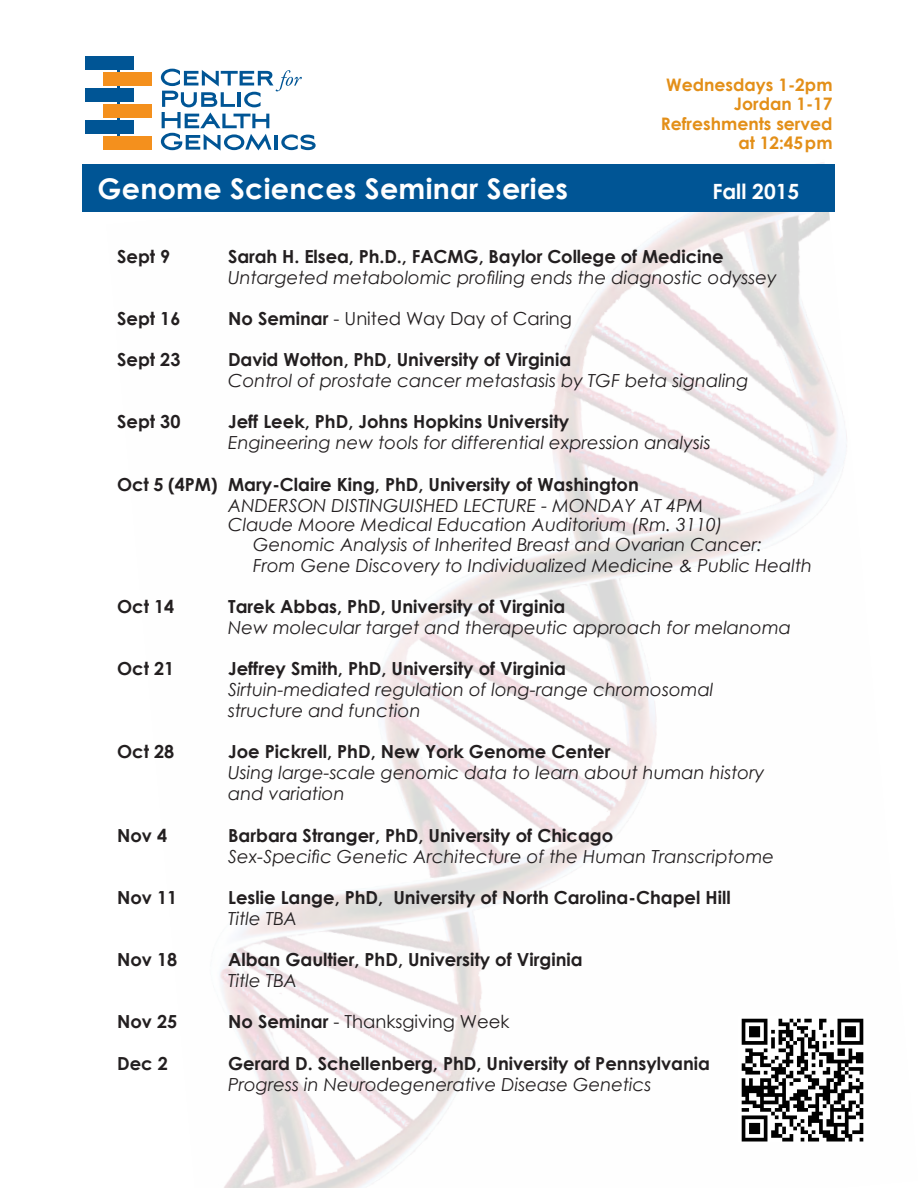
<style>
.page{position:relative;width:918px;height:1188px;background:#fff}
.page>*{position:absolute;margin:0;border:0;box-sizing:border-box;transform-origin:0 0}
.t1{font:700 28.5px "Century Gothic";letter-spacing:.01em;color:#fff}
.t2{font:700 21px "Century Gothic";color:#fff}
.t3{font:italic 18px/21px "Century Gothic";color:#231f20}
.t4{font:700 18px/21px "Century Gothic";color:#231f20}
.t5{font:18px "Century Gothic";color:#231f20}
.t6{font:700 17.25px/19.5px "Century Gothic";color:#e38f18;text-align:right}
.s1{font-weight:700;font-style:normal}
.s2{font-weight:700}
.s3{font-weight:400;font-style:italic}
</style>
<div class="page">
<img style="left:220px;top:162px;width:644px;height:1026px">
<div style="left:83px;top:164px;width:752px;height:48px;background:#005595"></div>
<hr style="left:118px;top:57px;width:2px;height:93px;background:#005595">
<div style="left:86px;top:57px;width:48px;height:13px;background:#005595"></div>
<div style="left:86px;top:88px;width:48px;height:14px;background:#005595"></div>
<div style="left:86px;top:120px;width:48px;height:14px;background:#005595"></div>
<div style="left:104px;top:72px;width:48px;height:14px;background:#f4901d"></div>
<div style="left:104px;top:104px;width:48px;height:14px;background:#f4901d"></div>
<div style="left:104px;top:136px;width:48px;height:14px;background:#f4901d"></div>
<svg style="left:161px;top:69px;width:155px;height:82px"></svg>
<img style="left:739px;top:1017px;width:125px;height:124px">
<p class="t6" style="left:666px;top:74px;width:168px">Wednesdays 1-2pm</p>
<p class="t6" style="left:734px;top:93px;width:100px">Jordan 1-17</p>
<p class="t6" style="left:661px;top:113px;width:173px">Refreshments served at 12:45pm</p>
<p class="t1" style="left:98px;top:167px;width:472px">Genome Sciences Seminar Series</p>
<p class="t2" style="left:712px;top:175px;width:88px">Fall 2015</p>
<p class="t4" style="left:117px;top:245px;width:55px">Sept 9</p>
<p class="t3" style="left:228px;top:245px;width:550px"><span class="s1">Sarah H. Elsea, Ph.D., FACMG, Baylor College of Medicine<br></span>Untargeted metabolomic profiling ends the diagnostic odyssey</p>
<p class="t4" style="left:117px;top:307px;width:65px">Sept 16</p>
<p class="t5" style="left:228px;top:306px;width:345px"><span class="s2">No Seminar</span> - United Way Day of Caring</p>
<p class="t4" style="left:117px;top:348px;width:65px">Sept 23</p>
<p class="t3" style="left:228px;top:349px;width:522px"><span class="s1">David Wotton, PhD, University of Virginia<br></span>Control of prostate cancer metastasis by TGF beta signaling</p>
<p class="t4" style="left:117px;top:410px;width:65px">Sept 30</p>
<p class="t3" style="left:228px;top:411px;width:484px"><span class="s1">Jeff Leek, PhD, Johns Hopkins University<br></span>Engineering new tools for differential expression analysis</p>
<p class="t4" style="left:117px;top:473px;width:523px">Oct 5 (4PM) Mary-Claire King, PhD, University of Washington</p>
<p class="t3" style="left:228px;top:494px;width:477px">ANDERSON DISTINGUISHED LECTURE - MONDAY AT 4PM</p>
<p class="t3" style="left:228px;top:514px;width:496px">Claude Moore Medical Education Auditorium (Rm. 3110)</p>
<p class="t3" style="left:253px;top:533px;width:511px">Genomic Analysis of Inherited Breast and Ovarian Cancer:</p>
<p class="t3" style="left:253px;top:554px;width:561px">From Gene Discovery to Individualized Medicine &amp; Public Health</p>
<p class="t4" style="left:117px;top:595px;width:59px">Oct 14</p>
<p class="t3" style="left:228px;top:596px;width:565px"><span class="s1">Tarek Abbas, PhD, University of Virginia<br></span>New molecular target and therapeutic approach for melanoma</p>
<p class="t4" style="left:117px;top:657px;width:59px">Oct 21</p>
<p class="t3" style="left:228px;top:658px;width:487px"><span class="s1">Jeffrey Smith, PhD, University of Virginia<br></span>Sirtuin-mediated regulation of long-range chromosomal structure and function</p>
<p class="t4" style="left:117px;top:740px;width:59px">Oct 28</p>
<p class="t3" style="left:228px;top:741px;width:538px"><span class="s1">Joe Pickrell, PhD, New York Genome Center<br></span>Using large-scale genomic data to learn about human history and variation</p>
<p class="t4" style="left:117px;top:824px;width:52px">Nov 4</p>
<p class="t3" style="left:228px;top:824px;width:548px"><span class="s1">Barbara Stranger, PhD, University of Chicago<br></span>Sex-Specific Genetic Architecture of the Human Transcriptome</p>
<p class="t4" style="left:117px;top:886px;width:62px">Nov 11</p>
<p class="t4" style="left:228px;top:886px;width:504px">Leslie Lange, PhD, University of North Carolina-Chapel Hill<br><span class="s3">Title TBA</span></p>
<p class="t4" style="left:117px;top:948px;width:62px">Nov 18</p>
<p class="t4" style="left:228px;top:948px;width:356px">Alban Gaultier, PhD, University of Virginia<br><span class="s3">Title TBA</span></p>
<p class="t4" style="left:117px;top:1010px;width:62px">Nov 25</p>
<p class="t5" style="left:228px;top:1009px;width:283px"><span class="s2">No Seminar</span> - Thanksgiving Week</p>
<p class="t4" style="left:117px;top:1052px;width:52px">Dec 2</p>
<p class="t4" style="left:228px;top:1052px;width:484px">Gerard D. Schellenberg, PhD, University of Pennsylvania<br><span class="s3">Progress in Neurodegenerative Disease Genetics</span></p>
</div>
